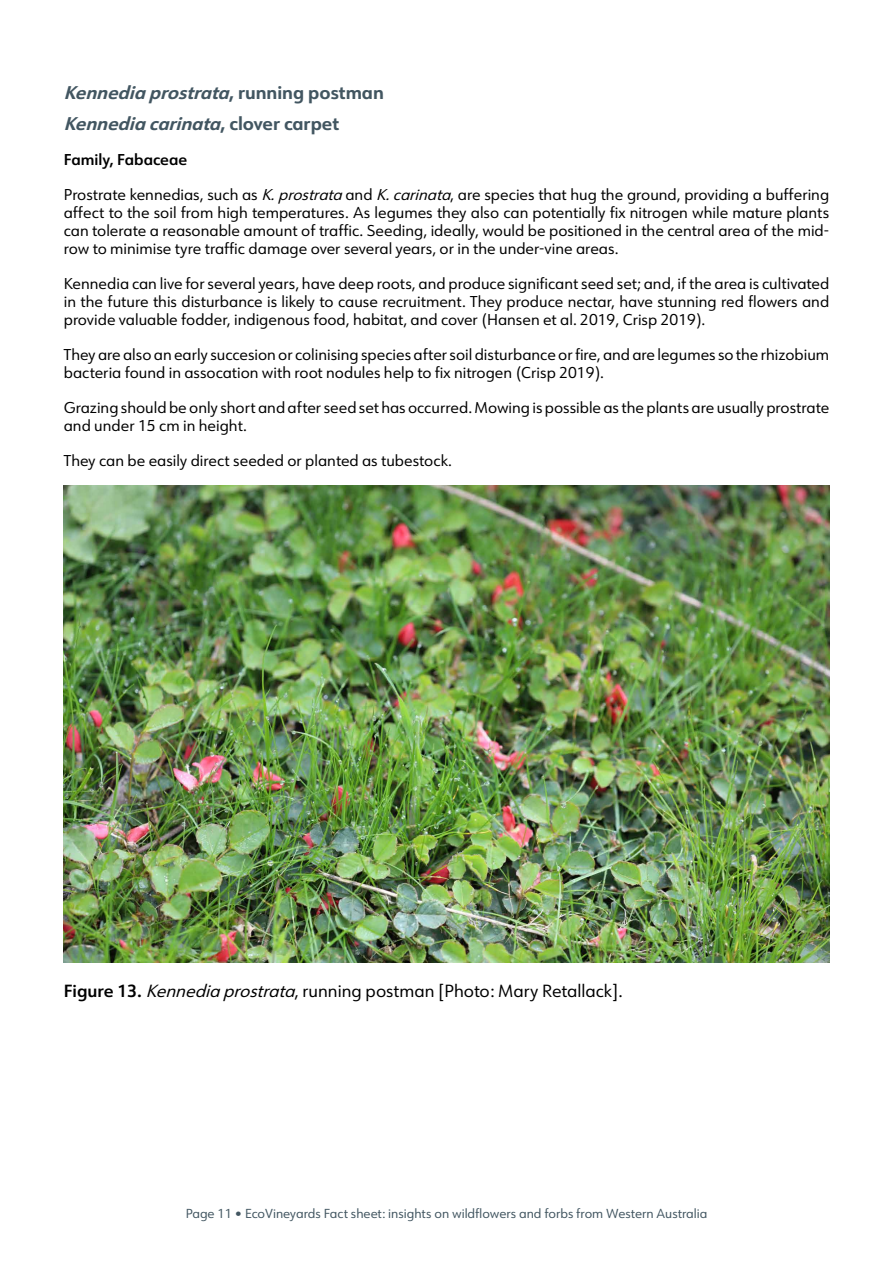
<style>
.page{position:relative;width:893px;height:1263px;background:#fff}
.page>*{position:absolute;margin:0;border:0;box-sizing:border-box;transform-origin:0 0}
.Heading_3{font:italic 700 18px "URW Form";color:#425661}
.Figure_title{font:17.25px "URW Form";color:#000}
.Body_text{font:15.3px/18px "URW Form";color:#000;text-align:justify}
.Body_text-2{font:600 15.3px "URW Form";color:#000}
.t1{font:12.75px "URW Form";color:#425661}
.s1{font-style:normal}
.s2{font-style:italic}
.s3{font-weight:600}
</style>
<div class="page">
<img style="left:64px;top:486px;width:765px;height:476px">
<p class="Heading_3" style="left:64px;top:80px;width:322px">Kennediaprostrata<span class="s1">, r u n n i n g p o s t m a n</span></p>
<p class="Heading_3" style="left:64px;top:111px;width:277px">Kennediacarinata<span class="s1">, c l o v e r c a r p e t</span></p>
<p class="Body_text-2" style="left:64px;top:149px;width:125px">Family, Fabaceae</p>
<p class="Body_text" style="left:64px;top:185px;width:767px">Prostrate kennedias, such as <span class="s2">K.prostrata</span>and <span class="s2">K.carinata</span>, are species that hug the ground, providing a buffering affect to the soil from high temperatures. As legumes they also can potentially fix nitrogen while mature plants can tolerate a reasonable amount of traffic. Seeding, ideally, would be positioned in the central area of the mid&shy;row to minimise tyre traffic damage over several years, or in the under-vine areas.</p>
<p class="Body_text" style="left:64px;top:274px;width:767px">Kennedia can live for several years, have deep roots, and produce significant seed set; and, if the area is cultivated in the future this disturbance is likely to cause recruitment. They produce nectar, have stunning red flowers and provide valuable fodder, indigenous food, habitat, and cover (Hansen et al. 2019, Crisp 2019).</p>
<p class="Body_text" style="left:64px;top:345px;width:767px">They are also an early succesion or colinising species after soil disturbance or fire, and are legumes so the rhizobium bacteria found in assocation with root nodules help to fix nitrogen (Crisp 2019).</p>
<p class="Body_text" style="left:64px;top:398px;width:767px">Grazing should be only short and after seed set has occurred. Mowing is possible as the plants are usually prostrate and under 15 cm in height.</p>
<p class="Body_text" style="left:64px;top:451px;width:390px">They can be easily direct seeded or planted as tubestock.</p>
<p class="Figure_title" style="left:64px;top:979px;width:561px"><span class="s3">Figure 13.</span> <span class="s2">Kennediaprostrata</span>, running postman [Photo: Mary Retallack].</p>
<p class="t1" style="left:186px;top:1205px;width:523px">Page 11 • EcoVineyards Fact sheet: insights on wildflowers and forbs from Western Australia</p>
</div>
